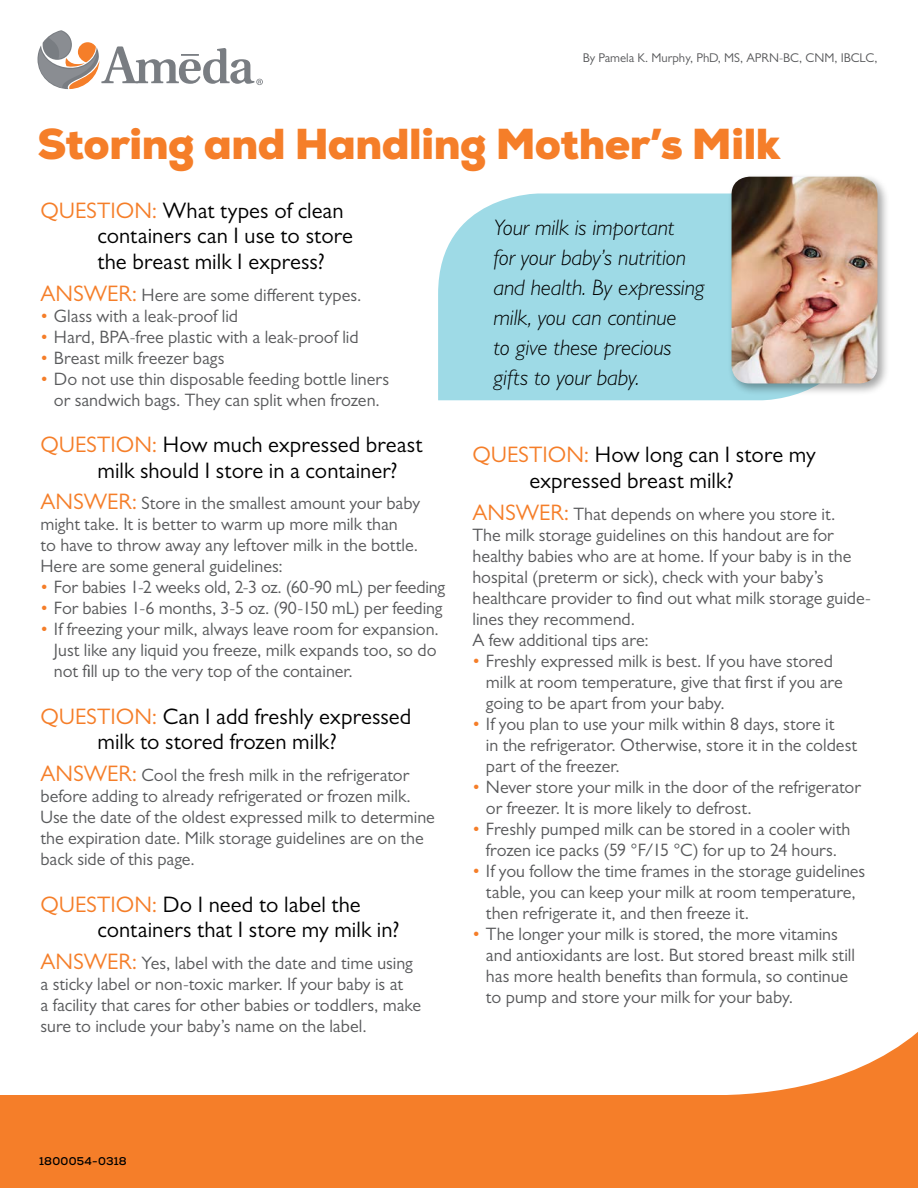
<style>
.page{position:relative;width:918px;height:1188px;background:#fff}
.page>*{position:absolute;margin:0;border:0;box-sizing:border-box;transform-origin:0 0}
.t1{font:900 42px "Nexa";letter-spacing:-.01em;color:#f57e29}
.t2{font:22.5px/25.5px "Gill Sans MT Std";letter-spacing:.005em;color:#000}
.t3{font:italic 300 22.5px/30px "Gill Sans Std";letter-spacing:-.01em;color:#000}
.t4{font:18px/21px "Gill Sans MT Std";color:#58595b}
.t5{font:12.75px "Gill Sans MT Std";color:#58595b}
.t6{font:700 11.25px "Nexa";letter-spacing:.02em;color:#000}
.s1{color:#f57e29}
.s2{font-size:22.5px;color:#f57e29}
</style>
<div class="page">
<div style="left:0;top:1095px;width:918px;height:93px;background:#f57e29"></div>
<svg style="left:728px;top:1032px;width:190px;height:63px"></svg>
<div style="left:438px;top:194px;width:352px;height:206px;background:#9edae6"></div>
<div style="left:728px;top:173px;width:162px;height:223px;background:#000;opacity:.35"></div>
<img style="left:732px;top:177px;width:146px;height:206px">
<svg style="left:37px;top:30px;width:226px;height:59px"></svg>
<p class="t5" style="left:583px;top:50px;width:296px">By Pamela K. Murphy, PhD, MS, APRN-BC, CNM, IBCLC,</p>
<h1 class="t1" style="left:38px;top:116px;width:744px">Storing and Handling Mother’s Milk</h1>
<p class="t2" style="left:97px;top:197px;width:257px;text-indent:-57px"><span class="s1">QUESTION:</span> What types of clean containers can I use to store the breast milk I express?</p>
<p class="t4" style="left:40px;top:284px;width:323px"><span class="s2">ANSWER:</span> Here are some different types.</p>
<p class="t4" style="left:40px;top:305px;width:199px"><span class="s1">•</span> Glass with a leak-proof lid</p>
<p class="t4" style="left:40px;top:326px;width:320px"><span class="s1">•</span> Hard, BPA-free plastic with a leak-proof lid</p>
<p class="t4" style="left:40px;top:347px;width:185px"><span class="s1">•</span> Breast milk freezer bags</p>
<p class="t4" style="left:40px;top:368px;width:350px;text-align:center"><span class="s1">•</span> Do not use thin disposable feeding bottle liners or sandwich bags. They can split when frozen.</p>
<p class="t2" style="left:97px;top:432px;width:327px;text-indent:-57px"><span class="s1">QUESTION:</span> How much expressed breast milk should I store in a container?</p>
<p class="t4" style="left:40px;top:493px;width:381px"><span class="s2">ANSWER:</span> Store in the smallest amount your baby might take. It is better to warm up more milk than<br>to have to throw away any leftover milk in the bottle.<br>Here are some general guidelines:</p>
<p class="t4" style="left:40px;top:577px;width:406px"><span class="s1">•</span> For babies 1-2 weeks old, 2-3 oz. (60-90 mL) per feeding</p>
<p class="t4" style="left:40px;top:598px;width:404px"><span class="s1">•</span> For babies 1-6 months, 3-5 oz. (90-150 mL) per feeding</p>
<p class="t4" style="left:54px;top:619px;width:386px;text-indent:-14px"><span class="s1">•</span> If freezing your milk, always leave room for expansion.<br>Just like any liquid you freeze, milk expands too, so do not fill up to the very top of the container.</p>
<p class="t2" style="left:97px;top:703px;width:315px;text-indent:-57px"><span class="s1">QUESTION:</span> Can I add freshly expressed milk to stored frozen milk?</p>
<p class="t4" style="left:40px;top:765px;width:396px"><span class="s2">ANSWER:</span> Cool the fresh milk in the refrigerator before adding to already refrigerated or frozen milk.<br>Use the date of the oldest expressed milk to determine the expiration date. Milk storage guidelines are on the back side of this page.</p>
<p class="t2" style="left:97px;top:891px;width:304px;text-indent:-57px"><span class="s1">QUESTION:</span> Do I need to label the containers that I store my milk in?</p>
<p class="t4" style="left:40px;top:952px;width:382px"><span class="s2">ANSWER:</span> Yes, label with the date and time using a sticky label or non-toxic marker. If your baby is at<br>a facility that cares for other babies or toddlers, make sure to include your baby’s name on the label.</p>
<p class="t3" style="left:494px;top:212px;width:212px">Your milk is important<br>for your baby’s nutrition and health. By expressing milk, you can continue<br>to give these precious gifts to your baby.</p>
<p class="t2" style="left:529px;top:442px;width:288px;text-indent:-57px"><span class="s1">QUESTION:</span> How long can I store my expressed breast milk?</p>
<p class="t4" style="left:472px;top:503px;width:400px"><span class="s2">ANSWER:</span> That depends on where you store it.<br>The milk storage guidelines on this handout are for healthy babies who are at home. If your baby is in the hospital (preterm or sick), check with your baby’s healthcare provider to find out what milk storage guide&shy;lines they recommend.<br>A few additional tips are:</p>
<p class="t4" style="left:486px;top:650px;width:358px;text-indent:-14px"><span class="s1">•</span> Freshly expressed milk is best. If you have stored milk at room temperature, give that first if you are going to be apart from your baby.</p>
<p class="t4" style="left:486px;top:713px;width:373px;text-indent:-14px"><span class="s1">•</span> If you plan to use your milk within 8 days, store it<br>in the refrigerator. Otherwise, store it in the coldest part of the freezer.</p>
<p class="t4" style="left:486px;top:776px;width:377px;text-indent:-14px"><span class="s1">•</span> Never store your milk in the door of the refrigerator or freezer. It is more likely to defrost.</p>
<p class="t4" style="left:472px;top:818px;width:379px;text-align:center"><span class="s1">•</span> Freshly pumped milk can be stored in a cooler with frozen ice packs (59 °F/15 °C) for up to 24 hours.</p>
<p class="t4" style="left:486px;top:860px;width:381px;text-indent:-14px"><span class="s1">•</span> If you follow the time frames in the storage guidelines table, you can keep your milk at room temperature, then refrigerate it, and then freeze it.</p>
<p class="t4" style="left:486px;top:923px;width:371px;text-indent:-14px"><span class="s1">•</span> The longer your milk is stored, the more vitamins and antioxidants are lost. But stored breast milk still has more health benefits than formula, so continue to pump and store your milk for your baby.</p>
<p class="t6" style="left:39px;top:1154px;width:89px">1800054-0318</p>
</div>
